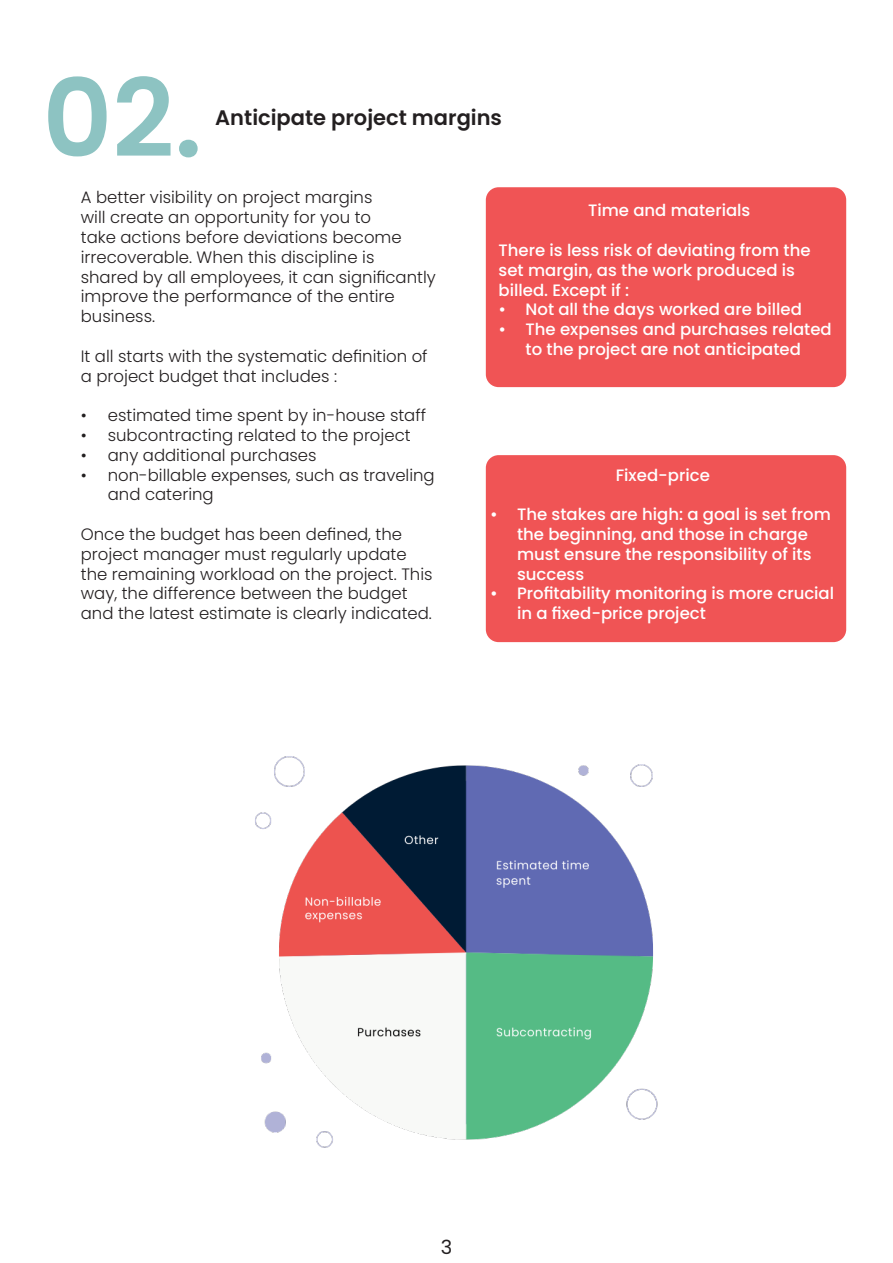
<style>
.page{position:relative;width:893px;height:1263px;background:#fff}
.page>*{position:absolute;margin:0;border:0;box-sizing:border-box;transform-origin:0 0}
.t1{font:600 108px "Poppins";color:#8dc3c2}
.t2{font:600 21px "Poppins";color:#231f20}
.t3{font:19.5px "Poppins";color:#231f20}
.t4{font:300 16.5px/19.8px "Poppins";color:#231f20}
.t5{font:500 16.5px/19.8px "Poppins";color:#fff}
</style>
<div class="page">
<div style="left:486px;top:187px;width:360px;height:200px;background:#f05455;border-radius:13px"></div>
<div style="left:486px;top:455px;width:360px;height:187px;background:#f05455;border-radius:13px"></div>
<img style="left:255px;top:756px;width:403px;height:392px">
<h1 class="t1" style="left:43px;top:72px;width:161px">02.</h1>
<p class="t2" style="left:215px;top:108px;width:288px">Anticipate project margins</p>
<p class="t4" style="left:81px;top:188px;width:357px">A better visibility on project margins<br>will create an opportunity for you to<br>take actions before deviations become irrecoverable. When this discipline is shared by all employees, it can significantly improve the performance of the entire business.</p>
<p class="t4" style="left:81px;top:346px;width:348px">It all starts with the systematic definition of a project budget that includes :</p>
<p class="t4" style="left:81px;top:407px;width:347px">• estimated time spent by in-house staff</p>
<p class="t4" style="left:81px;top:427px;width:331px">• subcontracting related to the project</p>
<p class="t4" style="left:81px;top:447px;width:237px">• any additional purchases</p>
<p class="t4" style="left:108px;top:467px;width:328px;text-indent:-27px">• non-billable expenses, such as traveling and catering</p>
<p class="t4" style="left:81px;top:524px;width:353px">Once the budget has been defined, the project manager must regularly update the remaining workload on the project. This way, the difference between the budget and the latest estimate is clearly indicated.</p>
<p class="t5" style="left:588px;top:201px;width:164px">Time and materials</p>
<p class="t5" style="left:499px;top:241px;width:314px">There is less risk of deviating from the set margin, as the work produced is billed. Except if :</p>
<p class="t5" style="left:499px;top:300px;width:305px">• Not all the days worked are billed</p>
<p class="t5" style="left:499px;top:320px;width:335px;text-align:center">• The expenses and purchases related to the project are not anticipated</p>
<p class="t5" style="left:616px;top:465px;width:96px">Fixed-price</p>
<p class="t5" style="left:517px;top:505px;width:315px;text-indent:-27px">• The stakes are high: a goal is set from the beginning, and those in charge must ensure the responsibility of its success</p>
<p class="t5" style="left:517px;top:584px;width:319px;text-indent:-27px">• Profitability monitoring is more crucial in a fixed-price project</p>
<p class="t3" style="left:441px;top:1236px;width:13px">3</p>
</div>
